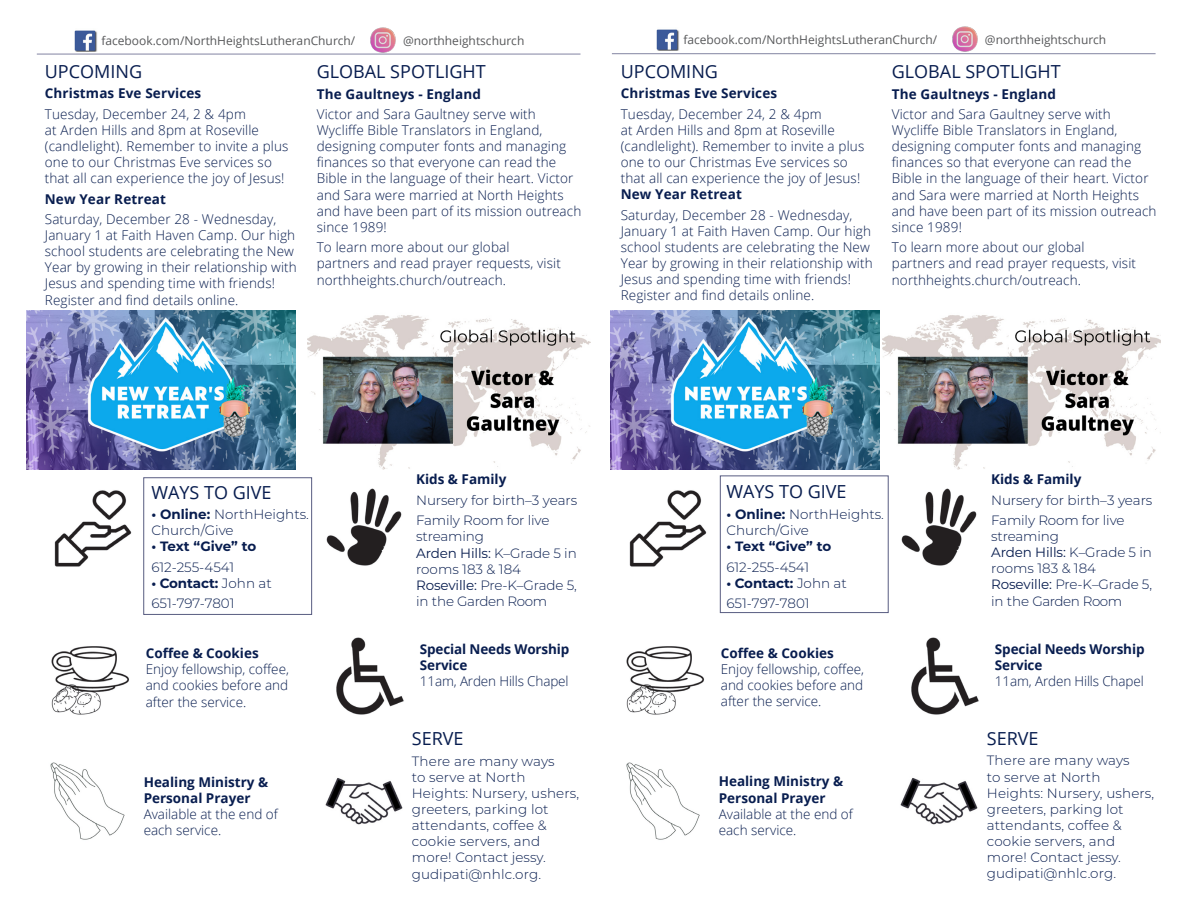
<style>
.page{position:relative;width:1188px;height:918px;background:#fff}
.page>*{position:absolute;margin:0;border:0;box-sizing:border-box;transform-origin:0 0}
.bulletin_body{font:18px "Open Sans";color:#081d4f}
.bulletin_sections{font:18px "Open Sans";color:#081d4f}
.bulletin_body-2{font:300 13.5px/16.2px "Open Sans";letter-spacing:.01em;color:#081d4f}
.bulletin_body-3{font:300 13.5px/16px "Montserrat";color:#081d4f}
.bulletin_body-4{font:700 13.5px "Open Sans";letter-spacing:.01em;color:#081d4f}
.bulletin_body-5{font:700 13.5px/16.2px "Open Sans";letter-spacing:-.01em;color:#081d4f}
.bulletin_body-6{font:700 13.5px "Montserrat";letter-spacing:-.01em;color:#081d4f}
.t1{font:12px "Open Sans";color:#57585a}
.s1{font-weight:700}
.s2{font-weight:300}
.s3{font-weight:400}
</style>
<div class="page">
<hr style="left:37px;top:54px;width:543px;height:1px;background:#8284a2">
<img style="left:51px;top:646px;width:78px;height:69px">
<img style="left:50px;top:762px;width:75px;height:78px">
<img style="left:326px;top:488px;width:76px;height:78px">
<img style="left:336px;top:637px;width:68px;height:78px">
<img style="left:325px;top:778px;width:78px;height:47px">
<img style="left:54px;top:490px;width:78px;height:77px">
<div style="left:143px;top:477px;width:169px;height:138px;border:1px solid #585c81"></div>
<hr style="left:612px;top:53px;width:544px;height:1px;background:#8284a2">
<img style="left:626px;top:646px;width:78px;height:69px">
<img style="left:626px;top:762px;width:74px;height:78px">
<img style="left:901px;top:488px;width:76px;height:78px">
<img style="left:911px;top:637px;width:68px;height:78px">
<img style="left:900px;top:778px;width:78px;height:47px">
<img style="left:629px;top:490px;width:78px;height:77px">
<div style="left:720px;top:476px;width:169px;height:137px;border:1px solid #585c81"></div>
<img style="left:74px;top:30px;width:23px;height:21px">
<img style="left:370px;top:27px;width:26px;height:26px">
<img style="left:656px;top:29px;width:23px;height:21px">
<img style="left:952px;top:26px;width:26px;height:26px">
<img style="left:27px;top:311px;width:269px;height:159px">
<img style="left:610px;top:311px;width:269px;height:159px">
<img style="left:307px;top:315px;width:283px;height:155px">
<img style="left:882px;top:315px;width:279px;height:155px">
<p class="t1" style="left:101px;top:32px;width:255px">facebook.com/NorthHeightsLutheranChurch/</p>
<p class="t1" style="left:683px;top:31px;width:255px">facebook.com/NorthHeightsLutheranChurch/</p>
<p class="t1" style="left:985px;top:31px;width:123px">@northheightschurch</p>
<p class="t1" style="left:403px;top:32px;width:123px">@northheightschurch</p>
<p class="bulletin_body" style="left:317px;top:59px;width:170px">GLOBAL SPOTLIGHT</p>
<p class="bulletin_body-4" style="left:317px;top:84px;width:166px">The Gaultneys - England</p>
<p class="bulletin_body-2" style="left:317px;top:106px;width:266px">Victor and Sara Gaultney serve with Wycliffe Bible Translators in England, designing computer fonts and managing finances so that everyone can read the Bible in the language of their heart. Victor and Sara were married at North Heights and have been part of its mission outreach since 1989!</p>
<p class="bulletin_body-2" style="left:317px;top:239px;width:246px">To learn more about our global partners and read prayer requests, visit northheights.church/outreach.</p>
<p class="bulletin_body" style="left:45px;top:59px;width:99px">UPCOMING</p>
<p class="bulletin_body-4" style="left:45px;top:84px;width:158px">Christmas Eve Services</p>
<p class="bulletin_body-2" style="left:45px;top:105px;width:245px">Tuesday, December 24, 2 &amp; 4pm<br>at Arden Hills and 8pm at Roseville (candlelight). Remember to invite a plus one to our Christmas Eve services so that all can experience the joy of Jesus!</p>
<p class="bulletin_body-4" style="left:45px;top:189px;width:123px">New Year Retreat</p>
<p class="bulletin_body-2" style="left:45px;top:211px;width:254px">Saturday, December 28 - Wednesday, January 1 at Faith Haven Camp. Our high school students are celebrating the New Year by growing in their relationship with Jesus and spending time with friends!<br>Register and find details online.</p>
<p class="bulletin_body" style="left:621px;top:59px;width:99px">UPCOMING</p>
<p class="bulletin_body-4" style="left:621px;top:84px;width:158px">Christmas Eve Services</p>
<p class="bulletin_body-2" style="left:621px;top:105px;width:245px">Tuesday, December 24, 2 &amp; 4pm<br>at Arden Hills and 8pm at Roseville (candlelight). Remember to invite a plus one to our Christmas Eve services so that all can experience the joy of Jesus!<br><span class="s1">New Year Retreat</span></p>
<p class="bulletin_body-2" style="left:621px;top:206px;width:254px">Saturday, December 28 - Wednesday, January 1 at Faith Haven Camp. Our high school students are celebrating the New Year by growing in their relationship with Jesus and spending time with friends!<br>Register and find details online.</p>
<p class="bulletin_body" style="left:892px;top:59px;width:170px">GLOBAL SPOTLIGHT</p>
<p class="bulletin_body-4" style="left:892px;top:84px;width:166px">The Gaultneys - England</p>
<p class="bulletin_body-2" style="left:892px;top:106px;width:266px">Victor and Sara Gaultney serve with Wycliffe Bible Translators in England, designing computer fonts and managing finances so that everyone can read the Bible in the language of their heart. Victor and Sara were married at North Heights and have been part of its mission outreach since 1989!</p>
<p class="bulletin_body-2" style="left:892px;top:239px;width:246px">To learn more about our global partners and read prayer requests, visit northheights.church/outreach.</p>
<p class="bulletin_sections" style="left:151px;top:480px;width:122px">WAYS TO GIVE</p>
<p class="bulletin_body-3" style="left:151px;top:506px;width:159px"><span class="s1">• Online:</span> NorthHeights.<br>Church/Give</p>
<p class="bulletin_body-6" style="left:151px;top:537px;width:106px">• Text “Give” to</p>
<p class="bulletin_body-3" style="left:151px;top:559px;width:84px">612-255-4541</p>
<p class="bulletin_body-6" style="left:151px;top:573px;width:122px">• Contact: <span class="s2">John at</span></p>
<p class="bulletin_body-3" style="left:151px;top:595px;width:85px">651-797-7801</p>
<p class="bulletin_body-4" style="left:416px;top:470px;width:92px">Kids &amp; Family</p>
<p class="bulletin_body-3" style="left:416px;top:492px;width:163px">Nursery for birth–3 years</p>
<p class="bulletin_body-3" style="left:416px;top:512px;width:162px">Family Room for live streaming<br><span class="s3">Arden Hills:</span> K–Grade 5 in rooms 183 &amp; 184<br><span class="s3">Roseville:</span> Pre-K–Grade 5, in the Garden Room</p>
<p class="bulletin_sections" style="left:726px;top:480px;width:122px">WAYS TO GIVE</p>
<p class="bulletin_body-3" style="left:726px;top:506px;width:159px"><span class="s1">• Online:</span> NorthHeights.<br>Church/Give</p>
<p class="bulletin_body-6" style="left:726px;top:537px;width:106px">• Text “Give” to</p>
<p class="bulletin_body-3" style="left:726px;top:558px;width:84px">612-255-4541</p>
<p class="bulletin_body-6" style="left:726px;top:573px;width:122px">• Contact: <span class="s2">John at</span></p>
<p class="bulletin_body-3" style="left:726px;top:595px;width:85px">651-797-7801</p>
<p class="bulletin_body-4" style="left:991px;top:470px;width:92px">Kids &amp; Family</p>
<p class="bulletin_body-3" style="left:991px;top:491px;width:163px">Nursery for birth–3 years</p>
<p class="bulletin_body-3" style="left:991px;top:512px;width:162px">Family Room for live streaming<br><span class="s3">Arden Hills:</span> K–Grade 5 in rooms 183 &amp; 184<br><span class="s3">Roseville:</span> Pre-K–Grade 5, in the Garden Room</p>
<p class="bulletin_body-2" style="left:146px;top:645px;width:145px"><span class="s1">Coffee &amp; Cookies<br></span>Enjoy fellowship, coffee, and cookies before and after the service.</p>
<p class="bulletin_body-5" style="left:420px;top:641px;width:151px">Special Needs Worship<br>Service<br><span class="s2">11am, Arden Hills Chapel</span></p>
<p class="bulletin_body-2" style="left:721px;top:644px;width:145px"><span class="s1">Coffee &amp; Cookies<br></span>Enjoy fellowship, coffee, and cookies before and after the service.</p>
<p class="bulletin_body-5" style="left:995px;top:640px;width:151px">Special Needs Worship<br>Service<br><span class="s2">11am, Arden Hills Chapel</span></p>
<p class="bulletin_body-2" style="left:144px;top:773px;width:136px"><span class="s1">Healing Ministry &amp;<br>Personal Prayer<br></span>Available at the end of each service.</p>
<p class="bulletin_sections" style="left:412px;top:726px;width:53px">SERVE</p>
<p class="bulletin_body-3" style="left:412px;top:752px;width:169px">There are many ways<br>to serve at North<br>Heights: Nursery, ushers, greeters, parking lot attendants, coffee &amp; cookie servers, and more! Contact jessy. gudipati@nhlc.org.</p>
<p class="bulletin_body-2" style="left:719px;top:773px;width:136px"><span class="s1">Healing Ministry &amp;<br>Personal Prayer<br></span>Available at the end of each service.</p>
<p class="bulletin_sections" style="left:987px;top:726px;width:53px">SERVE</p>
<p class="bulletin_body-3" style="left:987px;top:752px;width:169px">There are many ways<br>to serve at North<br>Heights: Nursery, ushers, greeters, parking lot attendants, coffee &amp; cookie servers, and more! Contact jessy. gudipati@nhlc.org.</p>
</div>
